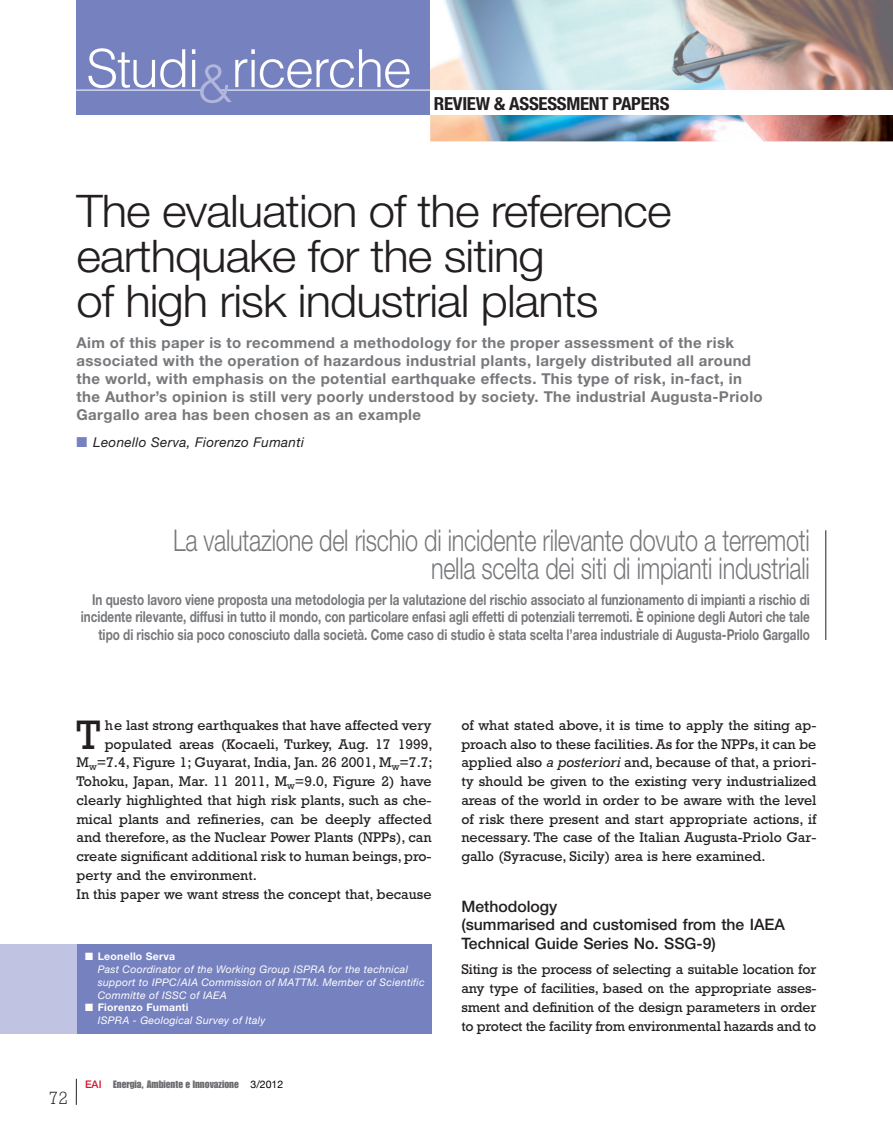
<style>
.page{position:relative;width:893px;height:1127px;background:#fff}
.page>*{position:absolute;margin:0;border:0;box-sizing:border-box;transform-origin:0 0}
.t1{font:300 52.5px "Helvetica";letter-spacing:-.03em;color:#fff}
.t2{font:300 45px/45px "Helvetica Neue";letter-spacing:-.02em;color:#231f20;scale:1.05 1}
.t3{font:41.85px "Rockwell";color:#231f20}
.t4{font:300 30px/28.5px "Helvetica Neue";letter-spacing:-.01em;color:#76787b;text-align:right;scale:.78 1}
.t5{font:700 condensed 18px "Helvetica Neue";letter-spacing:-.015em;color:#231f20;scale:1.05 1}
.t6{font:300 18px "Rockwell";color:#231f20}
.t7{font:500 15.75px/18.8px "Helvetica Neue";color:#231f20}
.t8{font:700 15px/18px "Helvetica Neue";letter-spacing:.025em;color:#76787b}
.t9{font:700 15px/17.2px "Helvetica Neue";color:#76787b;text-align:right;scale:.78 1}
.t10{font:14.25px/18.8px "Rockwell";color:#231f20;text-align:justify}
.t11{font:italic 13.5px "Helvetica Neue";letter-spacing:.025em;color:#231f20}
.t12{font:italic 10.5px/12.8px "Helvetica Neue";letter-spacing:.025em;color:#fff}
.t13{font:10.5px "Impact";color:#6c6d70}
.s1{color:#b2b6db}
.s2{color:#7681bf}
.s3{font-weight:700;font-style:normal}
.s4{font-family:"Helvetica Neue";font-weight:500;color:#d7162e}
.s5{font-family:"Helvetica Neue";color:#000002}
.s6{font-style:italic}
</style>
<div class="page">
<svg style="left:76px;top:1079px;width:1px;height:26px"></svg>
<div style="left:77px;top:0;width:816px;height:115px;background:#7681bf"></div>
<img style="left:430px;top:0;width:463px;height:141px">
<img style="left:430px;top:0;width:462px;height:90px">
<div style="left:430px;top:90px;width:463px;height:24px;background:#fff"></div>
<hr style="left:56px;top:90px;width:374px;height:1px;background:#fff">
<svg style="left:202px;top:89px;width:22px;height:2px"></svg>
<div style="left:77px;top:944px;width:355px;height:89px;background:#7681bf"></div>
<div style="left:0;top:944px;width:77px;height:89px;background:#c0c3e1"></div>
<hr style="left:825px;top:530px;width:1px;height:110px;background:#231f20">
<h1 class="t1" style="left:86px;top:49px;width:327px">Studi<span class="s1">&amp;</span>ricerche</h1>
<p class="t5" style="left:434px;top:97px;width:226px">REVIEW &amp; ASSESSMENT PAPERS</p>
<h2 class="t2" style="left:77px;top:193px;width:568px">The evaluation of the reference earthquake for the siting<br>of high risk industrial plants</h2>
<p class="t8" style="left:77px;top:335px;width:688px">Aim of this paper is to recommend a methodology for the proper assessment of the risk associated with the operation of hazardous industrial plants, largely distributed all around the world, with emphasis on the potential earthquake effects. This type of risk, in-fact, in the Author’s opinion is still very poorly understood by society. The industrial Augusta-Priolo Gargallo area has been chosen as an example</p>
<p class="t11" style="left:77px;top:437px;width:229px"><span class="s2">■</span> Leonello Serva, Fiorenzo Fumanti</p>
<h3 class="t4" style="left:173px;top:529px;width:818px">La valutazione del rischio di incidente rilevante dovuto a terremoti nella scelta dei siti di impianti industriali</h3>
<p class="t9" style="left:81px;top:592px;width:936px">In questo lavoro viene proposta una metodologia per la valutazione del rischio associato al funzionamento di impianti a rischio di incidente rilevante, diffusi in tutto il mondo, con particolare enfasi agli effetti di potenziali terremoti. È opinione degli Autori che tale tipo di rischio sia poco conosciuto dalla società. Come caso di studio è stata scelta l’area industriale di Augusta-Priolo Gargallo</p>
<h3 class="t3" style="left:77px;top:720px;width:25px">T</h3>
<p class="t10" style="left:105px;top:717px;width:328px">he last strong earthquakes that have affected very</p>
<p class="t10" style="left:105px;top:736px;width:330px">populated areas (Kocaeli, Turkey, Aug. 17 1999,</p>
<p class="t10" style="left:77px;top:754px;width:358px">M<sub>w</sub>=7.4, Figure 1; Guyarat, India, Jan. 26 2001, M<sub>w</sub>=7.7;</p>
<p class="t10" style="left:77px;top:773px;width:357px">Tohoku, Japan, Mar. 11 2011, M<sub>w</sub>=9.0, Figure 2) have</p>
<p class="t10" style="left:77px;top:792px;width:357px">clearly highlighted that high risk plants, such as che-</p>
<p class="t10" style="left:77px;top:811px;width:357px">mical plants and refineries, can be deeply affected</p>
<p class="t10" style="left:77px;top:829px;width:357px">and therefore, as the Nuclear Power Plants (NPPs), can</p>
<p class="t10" style="left:77px;top:848px;width:357px">create significant additional risk to human beings, pro-</p>
<p class="t10" style="left:77px;top:867px;width:182px">perty and the environment.</p>
<p class="t10" style="left:77px;top:886px;width:357px">In this paper we want stress the concept that, because</p>
<p class="t12" style="left:98px;top:951px;width:329px;text-indent:-13px">■ <span class="s3">Leonello Serva<br></span>Past Coordinator of the Working Group ISPRA for the technical support to IPPC/AIA Commission of MATTM. Member of Scientific Committe of ISSC of IAEA</p>
<p class="t12" style="left:98px;top:1002px;width:169px;text-indent:-13px">■ <span class="s3">Fiorenzo Fumanti<br></span>ISPRA - Geological Survey of Italy</p>
<p class="t6" style="left:49px;top:1091px;width:21px">72</p>
<p class="t13" style="left:85px;top:1080px;width:200px"><span class="s4">EAI</span> Energia, Ambiente e Innovazione <span class="s5">3/2012</span></p>
<p class="t10" style="left:461px;top:717px;width:357px">of what stated above, it is time to apply the siting ap&shy;proach also to these facilities. As for the NPPs, it can be applied also <span class="s6">a posteriori</span> and, because of that, a priori&shy;ty should be given to the existing very industrialized areas of the world in order to be aware with the level of risk there present and start appropriate actions, if necessary. The case of the Italian Augusta-Priolo Gar&shy;gallo (Syracuse, Sicily) area is here examined.</p>
<p class="t7" style="left:461px;top:898px;width:325px">Methodology<br>(summarised and customised from the IAEA<br>Technical Guide Series No. SSG-9)</p>
<p class="t10" style="left:461px;top:961px;width:357px">Siting is the process of selecting a suitable location for any type of facilities, based on the appropriate asses&shy;sment and definition of the design parameters in order to protect the facility from environmental hazards and to</p>
</div>
